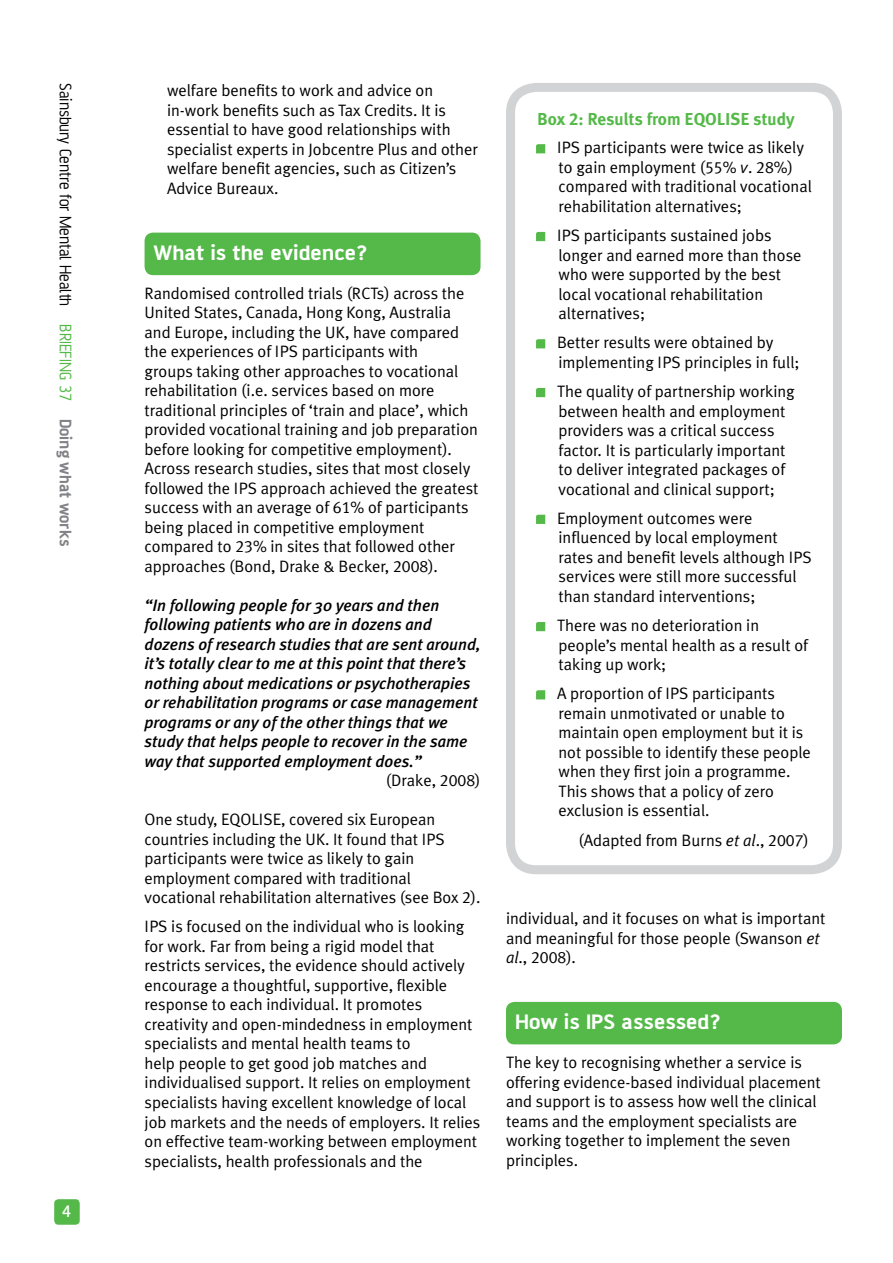
<style>
.page{position:relative;width:893px;height:1263px;background:#fff}
.page>*{position:absolute;margin:0;border:0;box-sizing:border-box;transform-origin:0 0}
.t1{font:700 22.5px "AF Battersea";color:#fff;scale:1.1 1}
.t2{font:18px "AF Battersea";color:#000}
.t3{font:500 18px "AF Battersea";color:#fff}
.t4{font:700 17.25px "Meta Plus";color:#54b948}
.t5{font:16.5px/19.5px "Meta Plus Normal";color:#000}
.t6{font:italic 500 16.5px/19.5px "Meta Plus";color:#000}
.s1{color:#54b948}
.s2{font-weight:700;color:#808285}
.s3{font-family:"Meta Plus Normal Caps"}
.s4{font-family:"Meta Plus Bold Caps";font-weight:400}
.s5{font-style:italic}
</style>
<div class="page">
<div style="left:54px;top:1199px;width:26px;height:26px;background:#54b948;border-radius:4px"></div>
<div style="left:506px;top:1002px;width:336px;height:42px;background:#54b948;border-radius:9px"></div>
<div style="left:145px;top:233px;width:335px;height:42px;background:#54b948;border-radius:9px"></div>
<svg style="left:536px;top:144px;width:9px;height:9px"></svg>
<svg style="left:536px;top:232px;width:9px;height:9px"></svg>
<svg style="left:536px;top:339px;width:9px;height:9px"></svg>
<svg style="left:536px;top:388px;width:9px;height:9px"></svg>
<svg style="left:536px;top:515px;width:9px;height:9px"></svg>
<svg style="left:536px;top:622px;width:9px;height:9px"></svg>
<svg style="left:536px;top:690px;width:9px;height:9px"></svg>
<div style="left:506px;top:83px;width:336px;height:791px;border:9px solid #d1d3d4;border-radius:26px"></div>
<p class="t2" style="left:75px;top:83px;width:465px;rotate:90deg">Sainsbury Centre for Mental Health <span class="s1">BRIEFING 37</span> <span class="s2">Doing what works</span></p>
<p class="t5" style="left:167px;top:80px;width:312px">welfare benefits to work and advice on in-work benefits such as Tax Credits. It is essential to have good relationships with specialist experts in Jobcentre Plus and other welfare benefit agencies, such as Citizen’s Advice Bureaux.</p>
<h1 class="t1" style="left:154px;top:240px;width:196px">What is the evidence?</h1>
<p class="t5" style="left:145px;top:283px;width:335px">Randomised controlled trials (RCTs) across the United States, Canada, Hong Kong, Australia and Europe, including the UK, have compared the experiences of IPS participants with<br>groups taking other approaches to vocational rehabilitation (i.e. services based on more traditional principles of ‘train and place’, which provided vocational training and job preparation before looking for competitive employment).<br>Across research studies, sites that most closely followed the IPS approach achieved the greatest success with an average of <span class="s3">61</span>% of participants being placed in competitive employment compared to <span class="s3">23</span>% in sites that followed other approaches (Bond, Drake &amp; Becker, <span class="s3">2008</span>).</p>
<p class="t6" style="left:145px;top:595px;width:337px">“In following people for 30 years and then following patients who are in dozens and dozens of research studies that are sent around, it’s totally clear to me at this point that there’s nothing about medications or psychotherapies or rehabilitation programs or case management programs or any of the other things that we study that helps people to recover in the same way that supported employment does.”</p>
<p class="t5" style="left:386px;top:770px;width:96px">(Drake, <span class="s3">2008</span>)</p>
<p class="t5" style="left:145px;top:809px;width:337px">One study, EQOLISE, covered six European countries including the UK. It found that IPS participants were twice as likely to gain employment compared with traditional vocational rehabilitation alternatives (see Box <span class="s3">2</span>).</p>
<p class="t5" style="left:145px;top:917px;width:337px">IPS is focused on the individual who is looking for work. Far from being a rigid model that restricts services, the evidence should actively encourage a thoughtful, supportive, flexible response to each individual. It promotes creativity and open-mindedness in employment specialists and mental health teams to<br>help people to get good job matches and individualised support. It relies on employment specialists having excellent knowledge of local job markets and the needs of employers. It relies on effective team-working between employment specialists, health professionals and the</p>
<p class="t3" style="left:62px;top:1202px;width:12px">4</p>
<p class="t4" style="left:537px;top:109px;width:259px">Box <span class="s4">2</span>: Results from EQOLISE study</p>
<p class="t5" style="left:557px;top:138px;width:256px">IPS participants were twice as likely to gain employment (<span class="s3">55</span>% <span class="s5">v</span>. <span class="s3">28</span>%) compared with traditional vocational rehabilitation alternatives;</p>
<p class="t5" style="left:557px;top:225px;width:246px">IPS participants sustained jobs longer and earned more than those who were supported by the best local vocational rehabilitation alternatives;</p>
<p class="t5" style="left:557px;top:333px;width:244px">Better results were obtained by implementing IPS principles in full;</p>
<p class="t5" style="left:557px;top:381px;width:239px">The quality of partnership working between health and employment providers was a critical success factor. It is particularly important to deliver integrated packages of vocational and clinical support;</p>
<p class="t5" style="left:557px;top:508px;width:256px">Employment outcomes were influenced by local employment rates and benefit levels although IPS services were still more successful than standard interventions;</p>
<p class="t5" style="left:557px;top:615px;width:253px">There was no deterioration in people’s mental health as a result of taking up work;</p>
<p class="t5" style="left:557px;top:684px;width:255px">A proportion of IPS participants remain unmotivated or unable to maintain open employment but it is not possible to identify these people when they first join a programme.<br>This shows that a policy of zero exclusion is essential.</p>
<p class="t5" style="left:578px;top:830px;width:232px">(Adapted from Burns <span class="s5">et al</span>., <span class="s3">2007</span>)</p>
<p class="t5" style="left:506px;top:908px;width:321px">individual, and it focuses on what is important and meaningful for those people (Swanson <span class="s5">et al</span>., <span class="s3">2008</span>).</p>
<h1 class="t1" style="left:515px;top:1010px;width:189px">How is IPS assessed?</h1>
<p class="t5" style="left:506px;top:1052px;width:316px">The key to recognising whether a service is offering evidence-based individual placement and support is to assess how well the clinical teams and the employment specialists are working together to implement the seven principles.</p>
</div>
